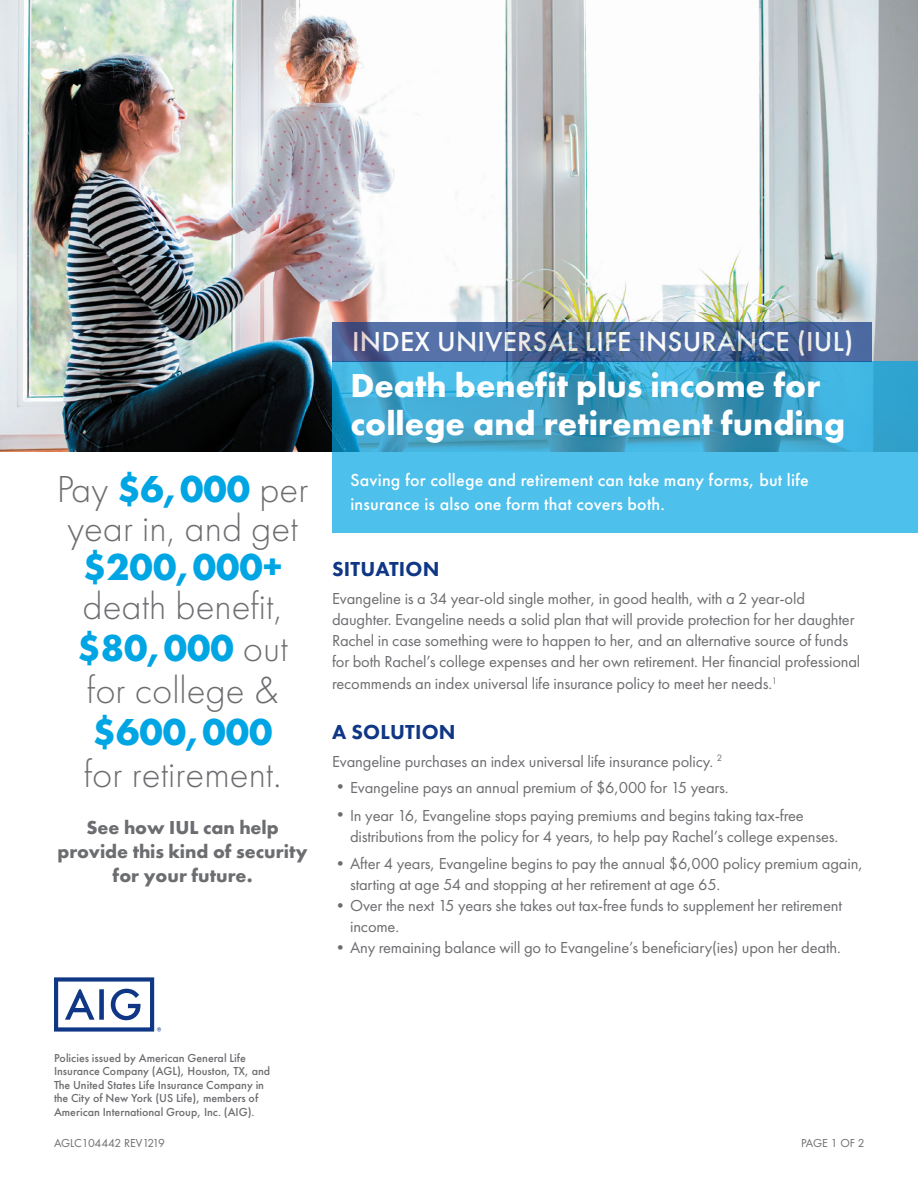
<style>
.page{position:relative;width:918px;height:1188px;background:#fff}
.page>*{position:absolute;margin:0;border:0;box-sizing:border-box;transform-origin:0 0}
.t1{font:300 39px/42px "Futura PT";color:#6c6d70}
.t2{font:700 39px "Futura PT";color:#00a5e3}
.t3{font:700 34.5px/37.5px "Futura PT";color:#fff}
.t4{font:500 28.5px "Futura PT";letter-spacing:.01em;color:#fff}
.t5{font:800 21px "Futura PT";letter-spacing:.01em;color:#103785}
.t6{font:700 19.5px/24px "Futura PT";color:#6c6d70;text-align:center}
.t7{font:500 18px/24px "Futura PT";letter-spacing:.01em;color:#fff}
.t8{font:16.5px/21px "Futura PT";letter-spacing:-.01em;color:#6c6d70}
.t9{font:500 12px/13.5px "Futura PT";color:#6c6d70}
.t10{font:12px "Futura PT";letter-spacing:-.02em;color:#6c6d70}
.s1{font-weight:700;color:#00a5e3}
</style>
<div class="page">
<img style="left:0;top:0;width:918px;height:451px">
<svg style="left:332px;top:361px;width:586px;height:172px;background:#43b0d9"></svg>
<svg style="left:332px;top:322px;width:540px;height:39px;background:#496598"></svg>
<svg style="left:54px;top:977px;width:107px;height:55px"></svg>
<h3 class="t4" style="left:352px;top:324px;width:503px">INDEX UNIVERSAL LIFE INSURANCE (IUL)</h3>
<h1 class="t1" style="left:57px;top:469px;width:253px;line-height:39px">Pay <span class="s1">$6,000</span> per year in, and get</h1>
<h1 class="t2" style="left:83px;top:541px;width:201px">$200,000+</h1>
<h1 class="t1" style="left:77px;top:585px;width:212px">death benefit, <span class="s1">$80,000</span> out for college &amp;</h1>
<h1 class="t2" style="left:93px;top:706px;width:182px">$600,000</h1>
<h1 class="t1" style="left:84px;top:753px;width:199px">for retirement.</h1>
<p class="t6" style="left:58px;top:815px;width:252px">See how IUL can help provide this kind of security for your future.</p>
<h2 class="t3" style="left:350px;top:366px;width:496px">Death benefit plus income for college and retirement funding</h2>
<p class="t7" style="left:350px;top:468px;width:460px">Saving for college and retirement can take many forms, but life insurance is also one form that covers both.</p>
<p class="t5" style="left:332px;top:556px;width:109px">SITUATION</p>
<p class="t8" style="left:332px;top:588px;width:530px">Evangeline is a 34 year-old single mother, in good health, with a 2 year-old daughter. Evangeline needs a solid plan that will provide protection for her daughter Rachel in case something were to happen to her, and an alternative source of funds for both Rachel’s college expenses and her own retirement. Her financial professional</p>
<p class="t8" style="left:332px;top:673px;width:447px">recommends an index universal life insurance policy to meet her needs.<sup>1</sup></p>
<p class="t5" style="left:332px;top:719px;width:125px">A SOLUTION</p>
<p class="t8" style="left:332px;top:751px;width:392px">Evangeline purchases an index universal life insurance policy. <sup>2</sup></p>
<p class="t8" style="left:332px;top:777px;width:398px">•Evangeline pays an annual premium of $6,000 for 15 years.</p>
<p class="t8" style="left:350px;top:805px;width:490px;text-indent:-18px">•In year 16, Evangeline stops paying premiums and begins taking tax-free distributions from the policy for 4 years, to help pay Rachel’s college expenses.</p>
<p class="t8" style="left:350px;top:853px;width:514px;text-indent:-18px">•After 4 years, Evangeline begins to pay the annual $6,000 policy premium again, starting at age 54 and stopping at her retirement at age 65.</p>
<p class="t8" style="left:350px;top:895px;width:493px;text-indent:-18px">•Over the next 15 years she takes out tax-free funds to supplement her retirement income.</p>
<p class="t8" style="left:332px;top:937px;width:510px">•Any remaining balance will go to Evangeline’s beneficiary(ies) upon her death.</p>
<p class="t9" style="left:54px;top:1051px;width:218px">Policies issued by American General Life Insurance Company (AGL), Houston, TX, and The United States Life Insurance Company in the City of New York (US Life), members of American International Group, Inc. (AIG).</p>
<p class="t10" style="left:54px;top:1135px;width:112px">AGLC104442 REV1219</p>
<p class="t10" style="left:801px;top:1135px;width:65px">PAGE 1 OF 2</p>
</div>
